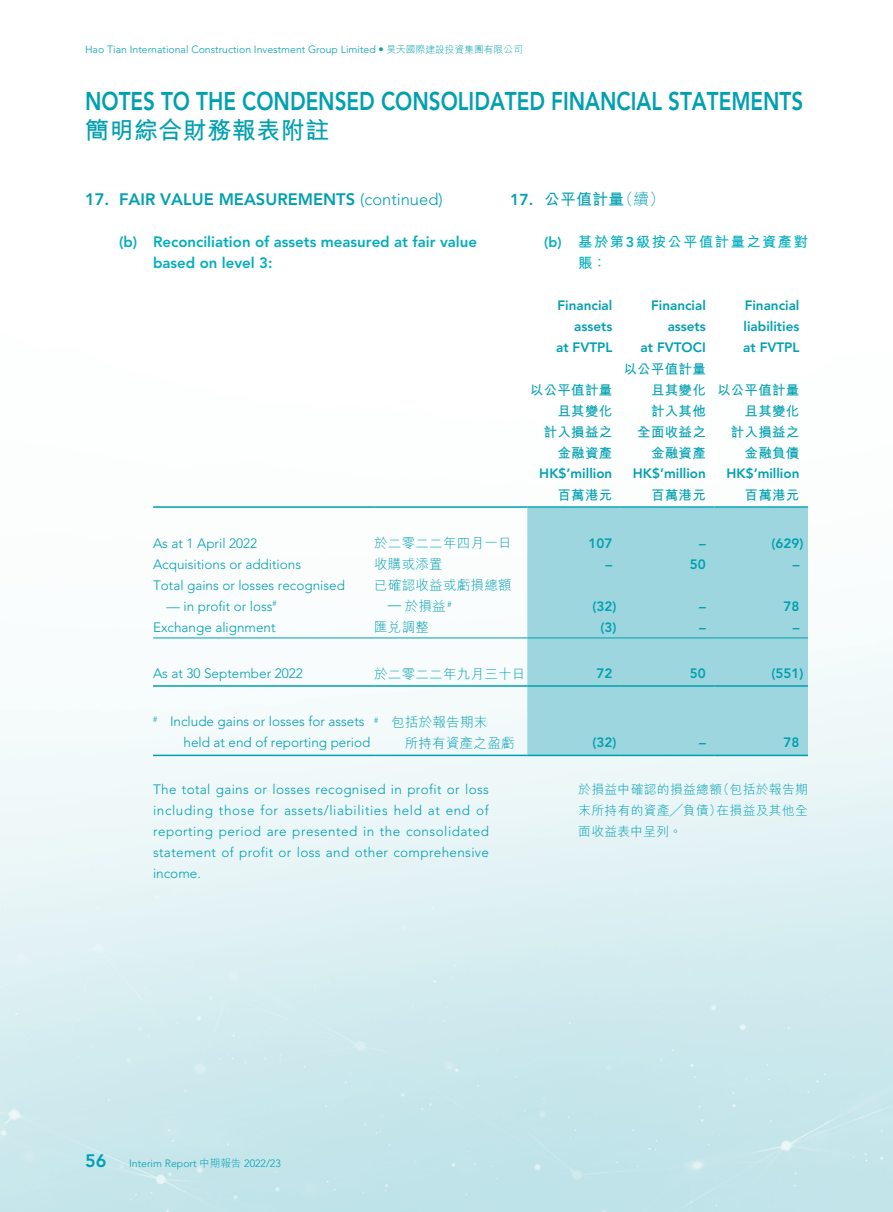
<style>
.page{position:relative;width:893px;height:1212px;background:#fff}
.page>*{position:absolute;margin:0;border:0;box-sizing:border-box;transform-origin:0 0}
.t1{font:800 25.5px "Avenir LT Std";color:#00a0b0;scale:.81 1}
.t2{font:700 24px "M Hei HK";letter-spacing:.02em;color:#00a0b0}
.t3{font:800 18px "Avenir LT Std";color:#00a0b0}
._01_H1_E{font:800 16.5px "Avenir LT Std";color:#00a0b0}
._001_H1_C{font:700 15.75px "M Hei HK";letter-spacing:.02em;color:#00a0b0}
._02_H2_E{font:800 15px/21px "Avenir LT Std";color:#00aebd}
._002_H2_C{font:700 14.25px/21px "M Hei HK";letter-spacing:.105em;color:#00aebd}
._00_txt_E{font:300 13.5px/21px "Avenir LT Std";letter-spacing:.025em;color:#00a0b0;text-align:justify}
._50_Table_txt{font:300 13.5px/21px "Avenir LT Std";color:#00a0b0}
._50_Table_txt-2{font:800 13.5px "Avenir LT Std";color:#00a0b0}
._50_Table_txt-3{font:700 13.5px "M Hei HK";letter-spacing:.02em;color:#00a0b0}
._50_Table_txt-4{font:300 13.5px/21px "M Hei HK";letter-spacing:.02em;color:#00a0b0}
._000_txt_C{font:300 12.75px/21px "M Hei HK";letter-spacing:.03em;color:#00a0b0;text-align:justify}
.t4{font:300 10.5px "Avenir LT Std";color:#00a0b0}
.s1{font-family:"Eurostile LT Std";font-weight:700;font-stretch:condensed}
.s2{font-family:"M Hei HK";font-size:9.75px}
.s3{font-weight:300}
.s4{font-family:"Avenir LT Std";font-weight:800}
.s5{font-family:"M Hei HK"}
</style>
<div class="page">
<div style="left:527px;top:508px;width:281px;height:247px;background:#9dd6de"></div>
<hr style="left:153px;top:506px;width:221px;height:2px;background:#00a0b0">
<hr style="left:374px;top:506px;width:153px;height:2px;background:#00a0b0">
<hr style="left:527px;top:506px;width:94px;height:2px;background:#00a0b0">
<hr style="left:621px;top:506px;width:93px;height:2px;background:#00a0b0">
<hr style="left:714px;top:506px;width:94px;height:2px;background:#00a0b0">
<hr style="left:153px;top:637px;width:221px;height:1px;background:#00a0b0">
<hr style="left:374px;top:637px;width:153px;height:1px;background:#00a0b0">
<hr style="left:527px;top:637px;width:94px;height:1px;background:#00a0b0">
<hr style="left:621px;top:637px;width:93px;height:1px;background:#00a0b0">
<hr style="left:714px;top:637px;width:94px;height:1px;background:#00a0b0">
<hr style="left:153px;top:685px;width:221px;height:2px;background:#00a0b0">
<hr style="left:374px;top:685px;width:153px;height:2px;background:#00a0b0">
<hr style="left:527px;top:685px;width:94px;height:2px;background:#00a0b0">
<hr style="left:621px;top:685px;width:93px;height:2px;background:#00a0b0">
<hr style="left:714px;top:685px;width:94px;height:2px;background:#00a0b0">
<hr style="left:153px;top:755px;width:221px;height:1px;background:#00a0b0">
<hr style="left:374px;top:755px;width:153px;height:1px;background:#00a0b0">
<hr style="left:527px;top:755px;width:94px;height:1px;background:#00a0b0">
<hr style="left:621px;top:755px;width:93px;height:1px;background:#00a0b0">
<hr style="left:714px;top:755px;width:94px;height:1px;background:#00a0b0">
<p class="t4" style="left:85px;top:43px;width:439px">Hao Tian International Construction Investment Group Limited <span class="s1">•</span> <span class="s2">昊天國際建設投資集團有限公司</span></p>
<h1 class="t1" style="left:85px;top:86px;width:888px">NOTES TO THE CONDENSED CONSOLIDATED FINANCIAL STATEMENTS</h1>
<h2 class="t2" style="left:85px;top:113px;width:246px">簡明綜合財務報表附註</h2>
<p class="_01_H1_E" style="left:85px;top:190px;width:359px">17. FAIR VALUE MEASUREMENTS <span class="s3">(continued)</span></p>
<p class="_02_H2_E" style="left:153px;top:231px;width:325px;text-indent:-34px">(b) Reconciliation of assets measured at fair value based on level 3:</p>
<p class="_001_H1_C" style="left:510px;top:188px;width:156px"><span class="s4">17.</span> 公平值計量<span class="s3">（續）</span></p>
<p class="_002_H2_C" style="left:578px;top:230px;width:231px;text-indent:-34px"><span class="s4">(b)</span> 基於第<span class="s4">3</span>級按公平值計量之資產對賬：</p>
<p class="_50_Table_txt-2" style="left:557px;top:297px;width:56px">Financial</p>
<p class="_50_Table_txt-2" style="left:574px;top:318px;width:40px">assets</p>
<p class="_50_Table_txt-2" style="left:556px;top:339px;width:58px">at FVTPL</p>
<p class="_50_Table_txt-3" style="left:530px;top:380px;width:84px">以公平值計量</p>
<p class="_50_Table_txt-3" style="left:557px;top:401px;width:56px">且其變化</p>
<p class="_50_Table_txt-3" style="left:544px;top:422px;width:70px">計入損益之</p>
<p class="_50_Table_txt-3" style="left:557px;top:443px;width:56px">金融資產</p>
<p class="_50_Table_txt-2" style="left:651px;top:297px;width:56px">Financial</p>
<p class="_50_Table_txt-2" style="left:668px;top:318px;width:40px">assets</p>
<p class="_50_Table_txt-2" style="left:641px;top:339px;width:67px">at FVTOCI</p>
<p class="_50_Table_txt-3" style="left:623px;top:359px;width:84px">以公平值計量</p>
<p class="_50_Table_txt-3" style="left:651px;top:380px;width:56px">且其變化</p>
<p class="_50_Table_txt-3" style="left:651px;top:401px;width:56px">計入其他</p>
<p class="_50_Table_txt-3" style="left:637px;top:422px;width:70px">全面收益之</p>
<p class="_50_Table_txt-3" style="left:651px;top:443px;width:56px">金融資產</p>
<p class="_50_Table_txt-2" style="left:745px;top:297px;width:56px">Financial</p>
<p class="_50_Table_txt-2" style="left:744px;top:318px;width:57px">liabilities</p>
<p class="_50_Table_txt-2" style="left:743px;top:339px;width:58px">at FVTPL</p>
<p class="_50_Table_txt-3" style="left:717px;top:380px;width:84px">以公平值計量</p>
<p class="_50_Table_txt-3" style="left:745px;top:401px;width:56px">且其變化</p>
<p class="_50_Table_txt-3" style="left:731px;top:422px;width:70px">計入損益之</p>
<p class="_50_Table_txt-3" style="left:745px;top:443px;width:56px">金融負債</p>
<p class="_50_Table_txt-2" style="left:539px;top:465px;width:75px">HK$’million</p>
<p class="_50_Table_txt-2" style="left:633px;top:465px;width:75px">HK$’million</p>
<p class="_50_Table_txt-2" style="left:726px;top:465px;width:75px">HK$’million</p>
<p class="_50_Table_txt-3" style="left:557px;top:486px;width:56px">百萬港元</p>
<p class="_50_Table_txt-3" style="left:651px;top:486px;width:56px">百萬港元</p>
<p class="_50_Table_txt-3" style="left:745px;top:486px;width:56px">百萬港元</p>
<p class="_50_Table_txt" style="left:153px;top:532px;width:106px">As at 1 April 2022</p>
<p class="_50_Table_txt-4" style="left:374px;top:532px;width:139px">於二零二二年四月一日</p>
<p class="_50_Table_txt-2" style="left:588px;top:535px;width:25px">107</p>
<p class="_50_Table_txt-2" style="left:699px;top:535px;width:8px">–</p>
<p class="_50_Table_txt-2" style="left:771px;top:535px;width:33px">(629)</p>
<p class="_50_Table_txt" style="left:153px;top:553px;width:150px">Acquisitions or additions</p>
<p class="_50_Table_txt-4" style="left:374px;top:553px;width:70px">收購或添置</p>
<p class="_50_Table_txt-2" style="left:606px;top:556px;width:8px">–</p>
<p class="_50_Table_txt-2" style="left:690px;top:556px;width:17px">50</p>
<p class="_50_Table_txt-2" style="left:793px;top:556px;width:8px">–</p>
<p class="_50_Table_txt" style="left:153px;top:574px;width:193px">Total gains or losses recognised</p>
<p class="_50_Table_txt-4" style="left:374px;top:574px;width:139px">已確認收益或虧損總額</p>
<p class="_50_Table_txt" style="left:167px;top:595px;width:112px">— in profit or loss<sup>#</sup></p>
<p class="_50_Table_txt-4" style="left:388px;top:595px;width:65px"><sup>—</sup> 於損益<sup>#</sup></p>
<p class="_50_Table_txt-2" style="left:592px;top:598px;width:25px">(32)</p>
<p class="_50_Table_txt-2" style="left:699px;top:598px;width:8px">–</p>
<p class="_50_Table_txt-2" style="left:783px;top:598px;width:17px">78</p>
<p class="_50_Table_txt" style="left:153px;top:616px;width:124px">Exchange alignment</p>
<p class="_50_Table_txt-4" style="left:374px;top:616px;width:56px">匯兌調整</p>
<p class="_50_Table_txt-2" style="left:600px;top:619px;width:17px">(3)</p>
<p class="_50_Table_txt-2" style="left:699px;top:619px;width:8px">–</p>
<p class="_50_Table_txt-2" style="left:793px;top:619px;width:8px">–</p>
<p class="_50_Table_txt" style="left:153px;top:663px;width:151px">As at 30 September 2022</p>
<p class="_50_Table_txt-4" style="left:374px;top:663px;width:153px">於二零二二年九月三十日</p>
<p class="_50_Table_txt-2" style="left:596px;top:665px;width:17px">72</p>
<p class="_50_Table_txt-2" style="left:690px;top:665px;width:17px">50</p>
<p class="_50_Table_txt-2" style="left:771px;top:665px;width:33px">(551)</p>
<p class="_50_Table_txt" style="left:184px;top:711px;width:188px;text-indent:-31px"><sup>#</sup> Include gains or losses for assets held at end of reporting period</p>
<p class="_50_Table_txt-4" style="left:405px;top:711px;width:111px;text-indent:-31px"><sup>#</sup> 包括於報告期末<br>所持有資產之盈虧</p>
<p class="_50_Table_txt-2" style="left:592px;top:735px;width:25px">(32)</p>
<p class="_50_Table_txt-2" style="left:699px;top:735px;width:8px">–</p>
<p class="_50_Table_txt-2" style="left:783px;top:735px;width:17px">78</p>
<p class="_00_txt_E" style="left:153px;top:778px;width:338px">The total gains or losses recognised in profit or loss including those for assets/liabilities held at end of reporting period are presented in the consolidated statement of profit or loss and other comprehensive income.</p>
<p class="_000_txt_C" style="left:578px;top:778px;width:231px">於損益中確認的損益總額（包括於報告期末所持有的資產╱負債）在損益及其他全面收益表中呈列。</p>
<h3 class="t3" style="left:85px;top:1150px;width:23px">56</h3>
<p class="t4" style="left:129px;top:1157px;width:153px">Interim Report <span class="s5">中期報告</span> 2022/23</p>
</div>
